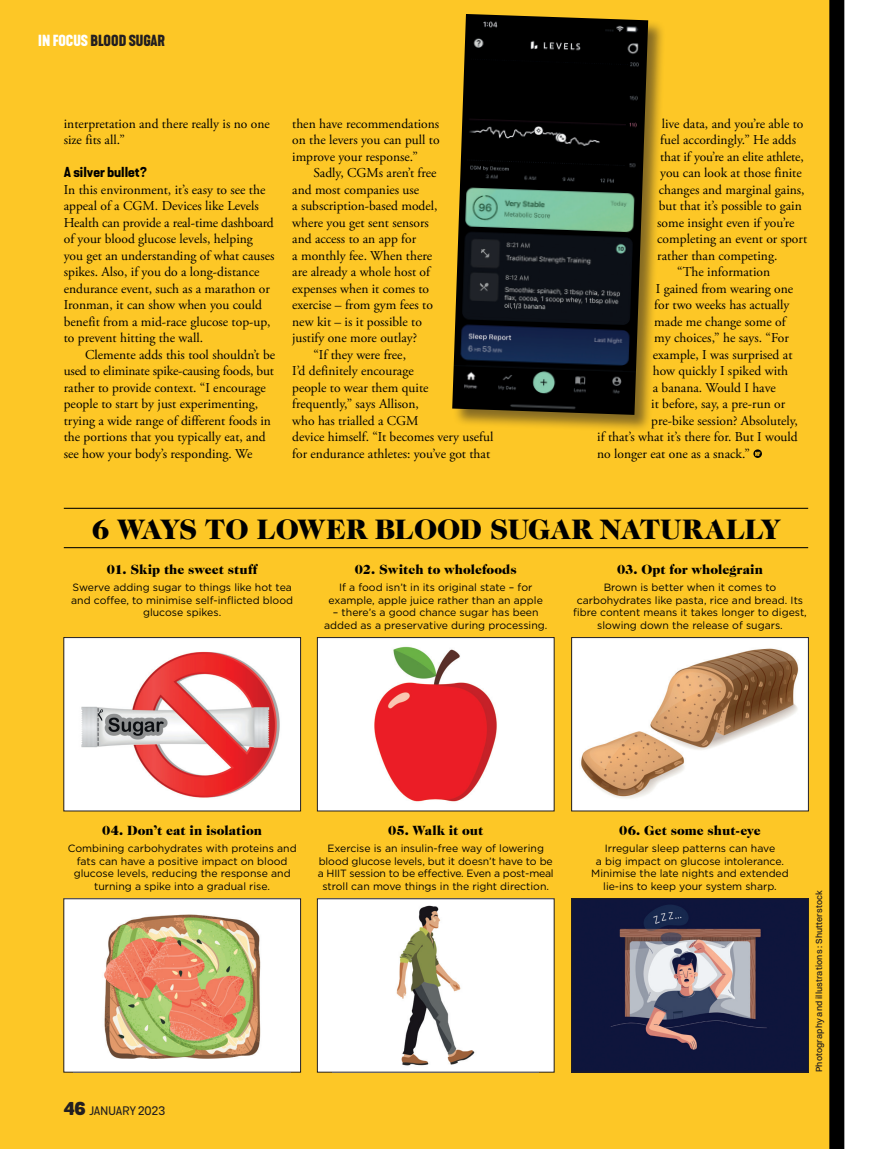
<style>
.page{position:relative;width:872px;height:1149px;background:#fff}
.page>*{position:absolute;margin:0;border:0;box-sizing:border-box;transform-origin:0 0}
.t1{font:900 28.5px "Caslon 224 Std";letter-spacing:-.005em;color:#000}
.t2{font:700 15px "Kapra Neue";color:#231f20}
.t3{font:13.5px/16.5px "Adobe Garamond Pro";color:#000}
.t4{font:900 13.5px "Caslon 224 Std";color:#000}
.t5{font:700 expanded 13.5px "Kapra Neue";color:#000}
.t6{font:500 12px "Grota Sans Rd";color:#231f20}
.t7{font:10.5px/12.6px "Gotham";color:#000;text-align:center}
.t8{font:500 9px "Volkart";letter-spacing:.015em;color:#231f20}
.s1{color:#fff}
.s2{font-weight:900;font-size:18px}
</style>
<div class="page">
<div style="left:0;top:0;width:829px;height:1148px;background:#fdc726"></div>
<hr style="left:64px;top:507px;width:744px;height:1px;background:#000">
<hr style="left:64px;top:547px;width:744px;height:1px;background:#000">
<div style="left:64px;top:637px;width:236px;height:173px;background:#fff"></div>
<img style="left:81px;top:651px;width:199px;height:147px">
<div style="left:64px;top:637px;width:237px;height:174px;border:1px solid #231f20"></div>
<div style="left:64px;top:898px;width:236px;height:173px;background:#fff"></div>
<img style="left:104px;top:914px;width:157px;height:145px">
<div style="left:64px;top:898px;width:237px;height:173px;border:1px solid #231f20"></div>
<div style="left:317px;top:637px;width:237px;height:173px;background:#fff"></div>
<img style="left:374px;top:646px;width:123px;height:156px">
<div style="left:317px;top:637px;width:237px;height:174px;border:1px solid #231f20"></div>
<div style="left:317px;top:898px;width:237px;height:173px;background:#fff"></div>
<img style="left:396px;top:905px;width:79px;height:161px">
<div style="left:317px;top:898px;width:237px;height:173px;border:1px solid #231f20"></div>
<div style="left:571px;top:637px;width:237px;height:173px;background:#fff"></div>
<img style="left:581px;top:648px;width:218px;height:151px">
<div style="left:571px;top:637px;width:237px;height:174px;border:1px solid #231f20"></div>
<img style="left:573px;top:900px;width:233px;height:169px">
<div style="left:571px;top:898px;width:237px;height:173px;border:1px solid #231f20"></div>
<div style="left:829px;top:0;width:15px;height:1148px;background:#000"></div>
<svg style="left:753px;top:449px;width:9px;height:9px"></svg>
<div style="left:452px;top:14px;width:214px;height:418px;background:#231f20;opacity:.54"></div>
<img style="left:452px;top:14px;width:196px;height:401px">
<p class="t2" style="left:38px;top:30px;width:128px"><span class="s1">IN FOCUS</span> BLOOD SUGAR</p>
<p class="t3" style="left:64px;top:116px;width:207px">interpretation and there really is no one size fits all.”</p>
<p class="t5" style="left:64px;top:163px;width:85px">A silver bullet?</p>
<p class="t3" style="left:64px;top:181px;width:212px">In this environment, it’s easy to see the appeal of a CGM. Devices like Levels Health can provide a real-time dashboard of your blood glucose levels, helping you get an understanding of what causes spikes. Also, if you do a long-distance endurance event, such as a marathon or Ironman, it can show when you could benefit from a mid-race glucose top-up, to prevent hitting the wall.</p>
<p class="t3" style="left:64px;top:346px;width:213px;text-indent:21px">Clemente adds this tool shouldn’t be used to eliminate spike-causing foods, but rather to provide context. “I encourage people to start by just experimenting, trying a wide range of different foods in the portions that you typically eat, and see how your body’s responding. We</p>
<p class="t3" style="left:292px;top:115px;width:149px;text-align:justify">then have recommendations on the levers you can pull to improve your response.”</p>
<p class="t3" style="left:313px;top:165px;width:124px">Sadly, CGMs aren’t free</p>
<p class="t3" style="left:292px;top:181px;width:128px">and most companies use</p>
<p class="t3" style="left:292px;top:198px;width:147px">a subscription-based model,</p>
<p class="t3" style="left:292px;top:214px;width:138px">where you get sent sensors</p>
<p class="t3" style="left:292px;top:231px;width:125px">and access to an app for</p>
<p class="t3" style="left:292px;top:247px;width:141px">a monthly fee. When there</p>
<p class="t3" style="left:292px;top:264px;width:139px">are already a whole host of</p>
<p class="t3" style="left:292px;top:280px;width:138px">expenses when it comes to</p>
<p class="t3" style="left:292px;top:297px;width:142px">exercise – from gym fees to</p>
<p class="t3" style="left:292px;top:313px;width:131px">new kit – is it possible to</p>
<p class="t3" style="left:292px;top:330px;width:126px">justify one more outlay?</p>
<p class="t3" style="left:313px;top:346px;width:94px">“If they were free,</p>
<p class="t3" style="left:292px;top:363px;width:123px">I’d definitely encourage</p>
<p class="t3" style="left:292px;top:379px;width:138px">people to wear them quite</p>
<p class="t3" style="left:292px;top:396px;width:128px">frequently,” says Allison,</p>
<p class="t3" style="left:292px;top:412px;width:128px">who has trialled a CGM</p>
<p class="t3" style="left:292px;top:429px;width:203px">device himself. “It becomes very useful</p>
<p class="t3" style="left:292px;top:445px;width:199px">for endurance athletes: you’ve got that</p>
<p class="t3" style="left:661px;top:115px;width:143px">live data, and you’re able to</p>
<p class="t3" style="left:660px;top:132px;width:137px">fuel accordingly.” He adds</p>
<p class="t3" style="left:660px;top:148px;width:145px">that if you’re an elite athlete,</p>
<p class="t3" style="left:660px;top:165px;width:143px">you can look at those finite</p>
<p class="t3" style="left:658px;top:181px;width:147px">changes and marginal gains,</p>
<p class="t3" style="left:658px;top:198px;width:144px">but that it’s possible to gain</p>
<p class="t3" style="left:657px;top:214px;width:139px">some insight even if you’re</p>
<p class="t3" style="left:657px;top:231px;width:151px">completing an event or sport</p>
<p class="t3" style="left:657px;top:247px;width:122px">rather than competing.</p>
<p class="t3" style="left:677px;top:264px;width:95px">“The information</p>
<p class="t3" style="left:655px;top:280px;width:139px">I gained from wearing one</p>
<p class="t3" style="left:654px;top:297px;width:137px">for two weeks has actually</p>
<p class="t3" style="left:654px;top:313px;width:133px">made me change some of</p>
<p class="t3" style="left:654px;top:330px;width:136px">my choices,” he says. “For</p>
<p class="t3" style="left:653px;top:346px;width:141px">example, I was surprised at</p>
<p class="t3" style="left:653px;top:363px;width:137px">how quickly I spiked with</p>
<p class="t3" style="left:653px;top:379px;width:125px">a banana. Would I have</p>
<p class="t3" style="left:651px;top:396px;width:136px">it before, say, a pre-run or</p>
<p class="t3" style="left:651px;top:412px;width:148px">pre-bike session? Absolutely,</p>
<p class="t3" style="left:597px;top:429px;width:202px">if that’s what it’s there for. But I would</p>
<p class="t3" style="left:597px;top:445px;width:154px">no longer eat one as a snack.”</p>
<h1 class="t1" style="left:92px;top:512px;width:689px">6 WAYS TO LOWER BLOOD SUGAR NATURALLY</h1>
<p class="t4" style="left:107px;top:561px;width:152px">01. Skip the sweet stuff</p>
<p class="t7" style="left:71px;top:580px;width:223px">Swerve adding sugar to things like hot tea and coffee, to minimise self-inflicted blood glucose spikes.</p>
<p class="t4" style="left:355px;top:561px;width:163px">02. Switch to wholefoods</p>
<p class="t7" style="left:329px;top:580px;width:216px">If a food isn’t in its original state – for example, apple juice rather than an apple</p>
<p class="t7" style="left:324px;top:605px;width:225px">– there’s a good chance sugar has been added as a preservative during processing.</p>
<p class="t4" style="left:617px;top:561px;width:147px">03. Opt for wholegrain</p>
<p class="t7" style="left:573px;top:580px;width:235px">Brown is better when it comes to carbohydrates like pasta, rice and bread. Its fibre content means it takes longer to digest, slowing down the release of sugars.</p>
<p class="t4" style="left:102px;top:822px;width:161px">04. Don’t eat in isolation</p>
<p class="t7" style="left:68px;top:841px;width:230px">Combining carbohydrates with proteins and fats can have a positive impact on blood glucose levels, reducing the response and turning a spike into a gradual rise.</p>
<p class="t4" style="left:388px;top:822px;width:97px">05. Walk it out</p>
<p class="t7" style="left:318px;top:841px;width:237px">Exercise is an insulin-free way of lowering blood glucose levels, but it doesn’t have to be a HIIT session to be effective. Even a post-meal stroll can move things in the right direction.</p>
<p class="t6" style="left:64px;top:1103px;width:103px"><span class="s2">46</span> JANUARY 2023</p>
<p class="t4" style="left:619px;top:822px;width:143px">06. Get some shut-eye</p>
<p class="t7" style="left:591px;top:841px;width:199px">Irregular sleep patterns can have<br>a big impact on glucose intolerance.<br>Minimise the late nights and extended lie-ins to keep your system sharp.</p>
<p class="t8" style="left:813px;top:1071px;width:184px;rotate:-90deg">Photography and illustrations : Shutterstock</p>
</div>
